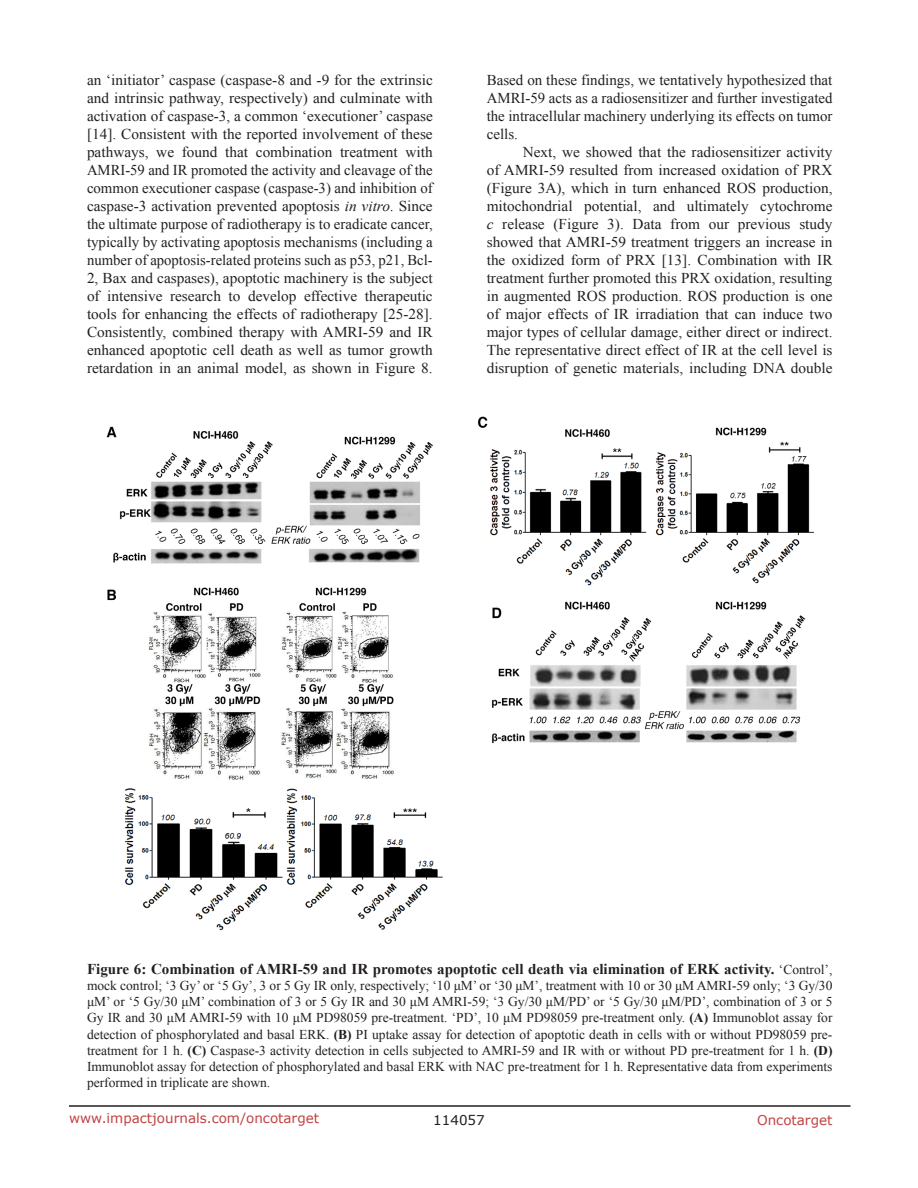
<style>
.page{position:relative;width:918px;height:1188px;background:#fff}
.page>*{position:absolute;margin:0;border:0;box-sizing:border-box;transform-origin:0 0}
.BodyText{font:15px/18px "Times New Roman";color:#231f20;text-align:justify}
.figuretext{font:700 15px "Times New Roman";color:#231f20}
.figuretext-2{font:13.5px/16.2px "Times New Roman";color:#231f20;text-align:justify}
.t1{font:13.5px "Verdana";color:#c24141}
.t2{font:13.5px "Verdana";color:#231f20}
.s1{font-style:italic}
.s2{font-weight:400;font-size:13.5px}
.s3{font-weight:700}
</style>
<div class="page">
<hr style="left:69px;top:1105px;width:781px;height:2px;background:#231f20">
<img style="left:106px;top:416px;width:708px;height:515px">
<p class="BodyText" style="left:87px;top:71px;width:347px">an ‘initiator’ caspase (caspase-8 and -9 for the extrinsic and intrinsic pathway, respectively) and culminate with activation of caspase-3, a common ‘executioner’ caspase [14]. Consistent with the reported involvement of these pathways, we found that combination treatment with AMRI-59 and IR promoted the activity and cleavage of the common executioner caspase (caspase-3) and inhibition of caspase-3 activation prevented apoptosis <span class="s1">in vitro</span>. Since the ultimate purpose of radiotherapy is to eradicate cancer, typically by activating apoptosis mechanisms (including a number of apoptosis-related proteins such as p53, p21, Bcl-2, Bax and caspases), apoptotic machinery is the subject of intensive research to develop effective therapeutic tools for enhancing the effects of radiotherapy [25-28].<br>Consistently, combined therapy with AMRI-59 and IR enhanced apoptotic cell death as well as tumor growth retardation in an animal model, as shown in Figure 8.</p>
<p class="BodyText" style="left:487px;top:71px;width:347px">Based on these findings, we tentatively hypothesized that AMRI-59 acts as a radiosensitizer and further investigated the intracellular machinery underlying its effects on tumor cells.</p>
<p class="BodyText" style="left:487px;top:143px;width:347px;text-indent:36px">Next, we showed that the radiosensitizer activity of AMRI-59 resulted from increased oxidation of PRX (Figure 3A), which in turn enhanced ROS production, mitochondrial potential, and ultimately cytochrome <span class="s1">c</span> release (Figure 3). Data from our previous study showed that AMRI-59 treatment triggers an increase in the oxidized form of PRX [13]. Combination with IR treatment further promoted this PRX oxidation, resulting in augmented ROS production. ROS production is one of major effects of IR irradiation that can induce two major types of cellular damage, either direct or indirect.<br>The representative direct effect of IR at the cell level is disruption of genetic materials, including DNA double</p>
<p class="figuretext" style="left:87px;top:958px;width:747px">Figure 6: Combination of AMRI-59 and IR promotes apoptotic cell death via elimination of ERK activity. <span class="s2">‘Control’,</span></p>
<p class="figuretext-2" style="left:87px;top:977px;width:747px">mock control; ‘3 Gy’ or ‘5 Gy’, 3 or 5 Gy IR only, respectively; ‘10 μM’ or ‘30 μM’, treatment with 10 or 30 μM AMRI-59 only; ‘3 Gy/30 μM’ or ‘5 Gy/30 μM’ combination of 3 or 5 Gy IR and 30 μM AMRI-59; ‘3 Gy/30 μM/PD’ or ‘5 Gy/30 μM/PD’, combination of 3 or 5<br>Gy IR and 30 μM AMRI-59 with 10 μM PD98059 pre-treatment. ‘PD’, 10 μM PD98059 pre-treatment only. <span class="s3">(A)</span> Immunoblot assay for detection of phosphorylated and basal ERK. <span class="s3">(B)</span> PI uptake assay for detection of apoptotic death in cells with or without PD98059 pre&shy;treatment for 1 h. <span class="s3">(C)</span> Caspase-3 activity detection in cells subjected to AMRI-59 and IR with or without PD pre-treatment for 1 h. <span class="s3">(D)<br></span>Immunoblot assay for detection of phosphorylated and basal ERK with NAC pre-treatment for 1 h. Representative data from experiments performed in triplicate are shown.</p>
<p class="t1" style="left:69px;top:1109px;width:252px">www.impactjournals.com/oncotarget</p>
<p class="t2" style="left:433px;top:1111px;width:53px">114057</p>
<p class="t1" style="left:757px;top:1111px;width:77px">Oncotarget</p>
</div>
